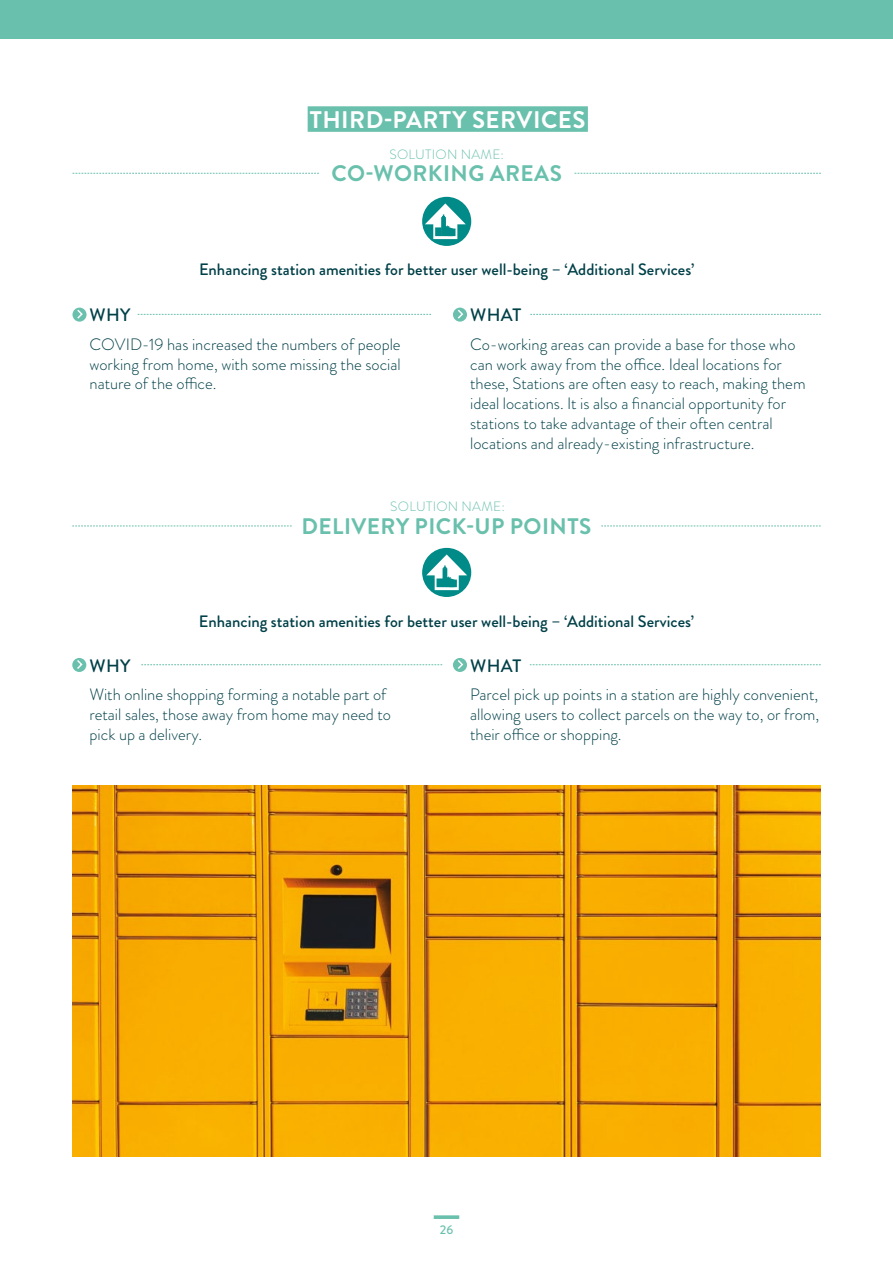
<style>
.page{position:relative;width:893px;height:1263px;background:#fff}
.page>*{position:absolute;margin:0;border:0;box-sizing:border-box;transform-origin:0 0}
._1_TITLE_INTRO_CONCL{font:700 24px "Brandon Grotesque";letter-spacing:.02em;color:#fff}
._4_SUBTITLE_1{font:700 22.5px "Brandon Grotesque";letter-spacing:.02em;color:#69c0ac}
._4_SUBTITLE_1-2{font:500 18px "Brandon Grotesque";letter-spacing:.015em;color:#004048}
._3_BODY_TEXT{font:300 16.5px/19.8px "Brandon Grotesque";color:#004048}
._3_BODY_TEXT-2{font:500 16.5px "Brandon Grotesque";color:#004048}
._3_BODY_TEXT-3{font:300 13.5px "Brandon Grotesque";letter-spacing:.02em;color:#69c0ac}
.t1{font:500 12.6px "Brandon Grotesque";color:#69c0ac}
</style>
<div class="page">
<svg style="left:434px;top:1215px;width:25px;height:4px"></svg>
<div style="left:0;top:0;width:893px;height:39px;background:#69c0ac"></div>
<div style="left:422px;top:197px;width:49px;height:49px;background:#008b88;border-radius:50%"></div>
<svg style="left:425px;top:203px;width:41px;height:36px"></svg>
<img style="left:72px;top:785px;width:749px;height:372px">
<div style="left:422px;top:548px;width:49px;height:49px;background:#008b88;border-radius:50%"></div>
<svg style="left:426px;top:554px;width:41px;height:36px"></svg>
<svg style="left:141px;top:664px;width:301px;height:1px"></svg>
<svg style="left:530px;top:664px;width:291px;height:1px"></svg>
<svg style="left:72px;top:526px;width:220px;height:1px"></svg>
<svg style="left:601px;top:526px;width:220px;height:1px"></svg>
<div style="left:72px;top:658px;width:14px;height:14px;background:#69c0ac;border-radius:50%"></div>
<svg style="left:75px;top:658px;width:9px;height:11px"></svg>
<div style="left:453px;top:658px;width:14px;height:14px;background:#69c0ac;border-radius:50%"></div>
<svg style="left:456px;top:658px;width:8px;height:11px"></svg>
<div style="left:308px;top:106px;width:280px;height:26px;background:#69c0ac"></div>
<svg style="left:138px;top:314px;width:293px;height:1px"></svg>
<svg style="left:530px;top:314px;width:291px;height:1px"></svg>
<svg style="left:72px;top:173px;width:247px;height:1px"></svg>
<svg style="left:574px;top:173px;width:247px;height:1px"></svg>
<svg style="left:72px;top:308px;width:15px;height:14px"></svg>
<svg style="left:76px;top:308px;width:8px;height:12px"></svg>
<div style="left:453px;top:308px;width:14px;height:14px;background:#69c0ac;border-radius:50%"></div>
<svg style="left:456px;top:308px;width:8px;height:11px"></svg>
<p class="_1_TITLE_INTRO_CONCL" style="left:310px;top:103px;width:277px">THIRD-PARTY SERVICES</p>
<p class="_3_BODY_TEXT-3" style="left:389px;top:145px;width:116px">SOLUTION NAME:</p>
<p class="_4_SUBTITLE_1" style="left:331px;top:158px;width:232px">CO-WORKING AREAS</p>
<p class="_3_BODY_TEXT-2" style="left:199px;top:258px;width:497px">Enhancing station amenities for better user well-being – ‘Additional Services’</p>
<p class="_4_SUBTITLE_1-2" style="left:90px;top:303px;width:43px">WHY</p>
<p class="_3_BODY_TEXT" style="left:90px;top:334px;width:313px;text-align:justify">COVID-19 has increased the numbers of people working from home, with some missing the social nature of the office.</p>
<p class="_4_SUBTITLE_1-2" style="left:470px;top:303px;width:53px">WHAT</p>
<p class="_3_BODY_TEXT" style="left:470px;top:334px;width:337px">Co-working areas can provide a base for those who can work away from the office. Ideal locations for these, Stations are often easy to reach, making them ideal locations. It is also a financial opportunity for stations to take advantage of their often central locations and already-existing infrastructure.</p>
<p class="_3_BODY_TEXT-3" style="left:390px;top:497px;width:116px">SOLUTION NAME:</p>
<p class="_4_SUBTITLE_1" style="left:302px;top:511px;width:291px">DELIVERY PICK-UP POINTS</p>
<p class="_3_BODY_TEXT-2" style="left:199px;top:610px;width:497px">Enhancing station amenities for better user well-being – ‘Additional Services’</p>
<p class="_4_SUBTITLE_1-2" style="left:90px;top:653px;width:43px">WHY</p>
<p class="_3_BODY_TEXT" style="left:90px;top:685px;width:303px">With online shopping forming a notable part of retail sales, those away from home may need to pick up a delivery.</p>
<p class="_4_SUBTITLE_1-2" style="left:470px;top:653px;width:53px">WHAT</p>
<p class="_3_BODY_TEXT" style="left:470px;top:685px;width:351px;text-align:justify">Parcel pick up points in a station are highly convenient, allowing users to collect parcels on the way to, or from, their office or shopping.</p>
<p class="t1" style="left:440px;top:1221px;width:15px">26</p>
</div>
